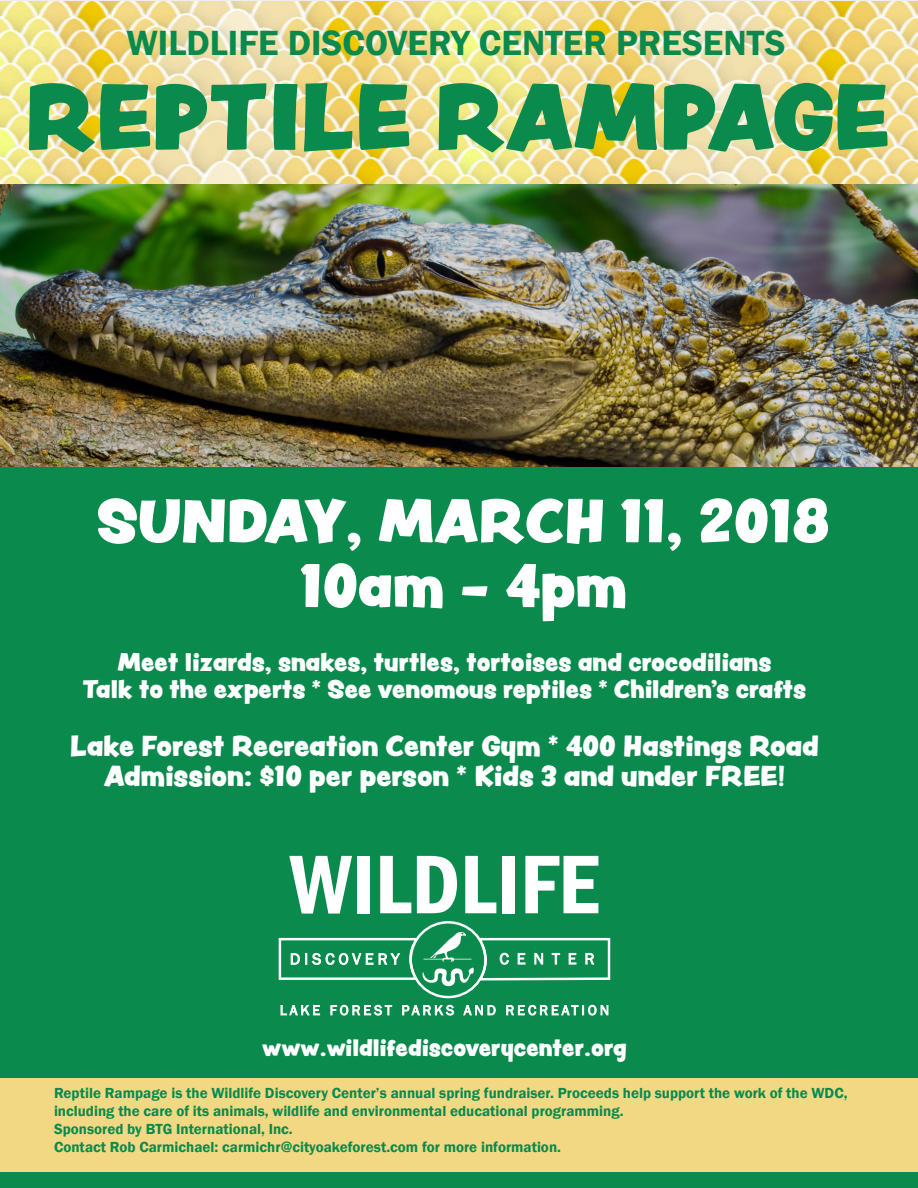
<style>
.page{position:relative;width:918px;height:1188px;background:#fff}
.page>*{position:absolute;margin:0;border:0;box-sizing:border-box;transform-origin:0 0}
.t1{font:82.5px "Peachy Keen JF";color:#0a8a4c}
.t2{font:54px "Peachy Keen JF";color:#fff}
.t3{font:600 36px "Franklin Gothic";color:#0a8a4c}
.t4{font:25.5px/30.6px "Peachy Keen JF";color:#fff;text-align:center}
.t5{font:22.5px "Peachy Keen JF";color:#fff}
.t6{font:21px "Peachy Keen JF";color:#fff}
.t7{font:600 15px/18px "Franklin Gothic";color:#0a8a4c}
</style>
<div class="page">
<div style="left:0;top:467px;width:918px;height:721px;background:#0a8a4c"></div>
<div style="left:0;top:1078px;width:918px;height:93px;background:#f3d883"></div>
<img style="left:0;top:0;width:918px;height:467px">
<img style="left:0;top:1px;width:918px;height:183px">
<svg style="left:278px;top:856px;width:333px;height:160px"></svg>
<p class="t3" style="left:126px;top:21px;width:661px">WILDLIFE DISCOVERY CENTER PRESENTS</p>
<p class="t1" style="left:25px;top:54px;width:866px">REPTILE RAMPAGE</p>
<p class="t2" style="left:97px;top:480px;width:735px">SUNDAY, MARCH 11, 2018</p>
<p class="t2" style="left:300px;top:545px;width:328px">10am - 4pm</p>
<p class="t5" style="left:118px;top:645px;width:655px">Meet lizards, snakes, turtles, tortoises and crocodilians</p>
<p class="t5" style="left:83px;top:672px;width:725px">Talk to the experts * See venomous reptiles * Children’s crafts</p>
<p class="t4" style="left:70px;top:730px;width:750px">Lake Forest Recreation Center Gym * 400 Hastings Road<br>Admission: $10 per person * Kids 3 and under FREE!</p>
<p class="t6" style="left:262px;top:1032px;width:366px">www.wildlifediscoverycenter.org</p>
<p class="t7" style="left:54px;top:1085px;width:795px">Reptile Rampage is the Wildlife Discovery Center’s annual spring fundraiser. Proceeds help support the work of the WDC, including the care of its animals, wildlife and environmental educational programming.<br>Sponsored by BTG International, Inc.</p>
<p class="t7" style="left:54px;top:1139px;width:509px">Contact Rob Carmichael: carmichr@cityoakeforest.com for more information.</p>
</div>
